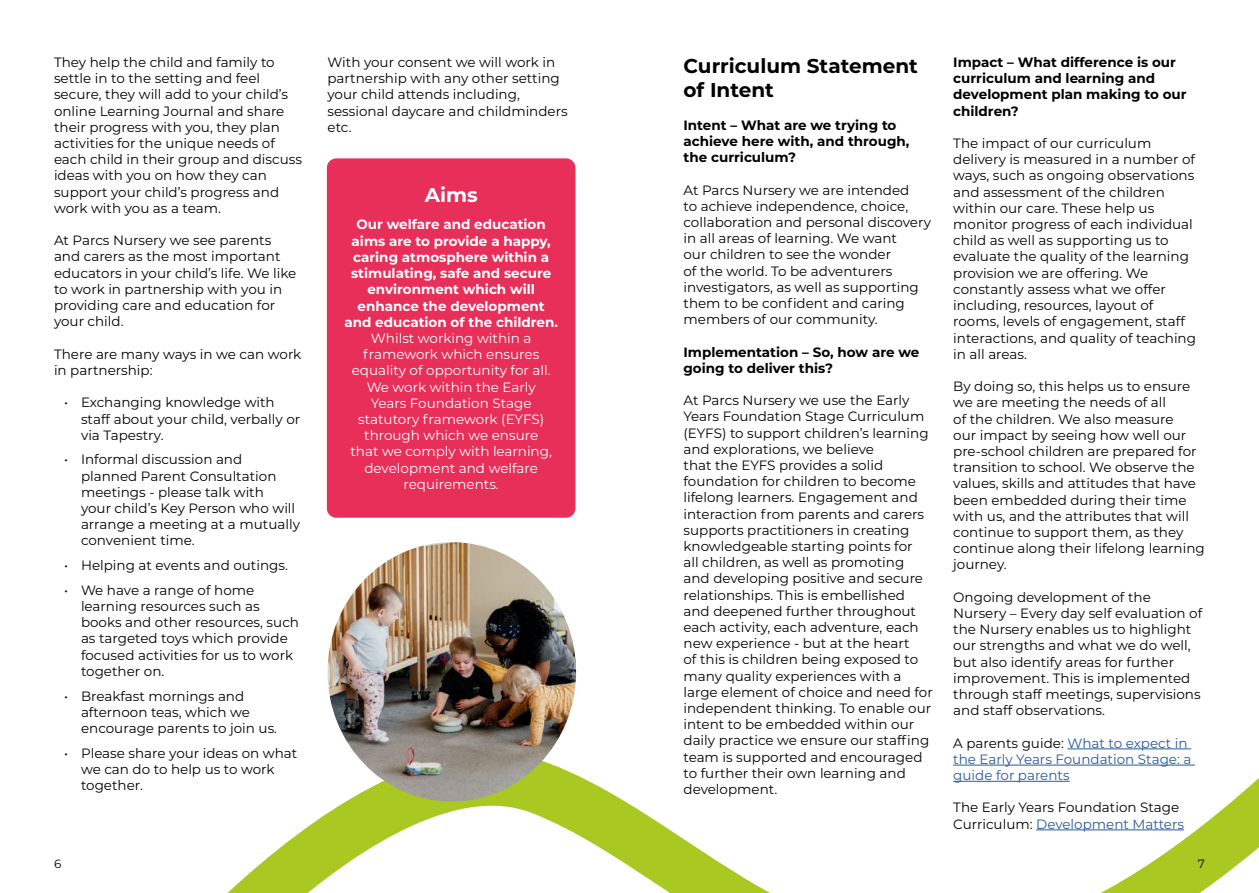
<style>
.page{position:relative;width:1259px;height:893px;background:#fff}
.page>*{position:absolute;margin:0;border:0;box-sizing:border-box;transform-origin:0 0}
.t1{font:700 19.95px/24px "Montserrat";color:#000}
.t2{font:700 19.95px "Montserrat";color:#fff}
.t3{font:13.5px/16.2px "Montserrat";color:#000}
.t4{font:13.5px/16.2px "Montserrat";color:#fff;text-align:center}
.t5{font:700 13.5px/16.2px "Montserrat";color:#000}
.t6{font:700 13.5px/16.2px "Montserrat";color:#fff;text-align:center}
.t7{font:13.5px/16.2px "Montserrat";color:#275b9b}
.t8{font:12px "Montserrat";color:#000}
.s1{color:#000}
.s2{color:#275b9b}
</style>
<div class="page">
<svg style="left:227px;top:748px;width:1032px;height:145px"></svg>
<hr style="left:1067px;top:748px;width:124px;height:1px;background:#275b9b">
<hr style="left:953px;top:765px;width:242px;height:1px;background:#275b9b">
<hr style="left:953px;top:781px;width:116px;height:1px;background:#275b9b">
<hr style="left:1036px;top:829px;width:148px;height:1px;background:#275b9b">
<div style="left:327px;top:158px;width:248px;height:360px;background:#e72f59;border-radius:9px"></div>
<img style="left:327px;top:542px;width:249px;height:259px">
<p class="t3" style="left:54px;top:54px;width:249px">They help the child and family to settle in to the setting and feel secure, they will add to your child’s online Learning Journal and share their progress with you, they plan activities for the unique needs of each child in their group and discuss ideas with you on how they can support your child’s progress and work with you as a team.</p>
<p class="t3" style="left:54px;top:232px;width:244px">At Parcs Nursery we see parents and carers as the most important educators in your child’s life. We like to work in partnership with you in providing care and education for your child.</p>
<p class="t3" style="left:54px;top:345px;width:249px">There are many ways in we can work in partnership:</p>
<p class="t3" style="left:81px;top:394px;width:221px;text-indent:-17px">• Exchanging knowledge with staff about your child, verbally or via Tapestry.</p>
<p class="t3" style="left:81px;top:451px;width:220px;text-indent:-17px">• Informal discussion and planned Parent Consultation meetings - please talk with<br>your child’s Key Person who will arrange a meeting at a mutually convenient time.</p>
<p class="t3" style="left:64px;top:557px;width:225px">• Helping at events and outings.</p>
<p class="t3" style="left:81px;top:581px;width:219px;text-indent:-17px">• We have a range of home learning resources such as books and other resources, such as targeted toys which provide focused activities for us to work together on.</p>
<p class="t3" style="left:81px;top:687px;width:198px;text-indent:-17px">• Breakfast mornings and afternoon teas, which we encourage parents to join us.</p>
<p class="t3" style="left:81px;top:744px;width:218px;text-indent:-17px">• Please share your ideas on what we can do to help us to work together.</p>
<p class="t3" style="left:327px;top:54px;width:242px">With your consent we will work in partnership with any other setting your child attends including, sessional daycare and childminders etc.</p>
<h1 class="t1" style="left:683px;top:53px;width:236px">Curriculum Statement of Intent</h1>
<p class="t5" style="left:683px;top:116px;width:227px">Intent – What are we trying to achieve here with, and through, the curriculum?</p>
<p class="t3" style="left:683px;top:181px;width:249px">At Parcs Nursery we are intended<br>to achieve independence, choice, collaboration and personal discovery in all areas of learning. We want<br>our children to see the wonder<br>of the world. To be adventurers investigators, as well as supporting them to be confident and caring members of our community.</p>
<p class="t5" style="left:683px;top:343px;width:237px">Implementation – So, how are we going to deliver this?</p>
<p class="t3" style="left:683px;top:392px;width:251px">At Parcs Nursery we use the Early Years Foundation Stage Curriculum (EYFS) to support children’s learning and explorations, we believe<br>that the EYFS provides a solid foundation for children to become lifelong learners. Engagement and interaction from parents and carers supports practitioners in creating knowledgeable starting points for<br>all children, as well as promoting and developing positive and secure relationships. This is embellished and deepened further throughout each activity, each adventure, each new experience - but at the heart<br>of this is children being exposed to many quality experiences with a large element of choice and need for independent thinking. To enable our intent to be embedded within our daily practice we ensure our staffing team is supported and encouraged to further their own learning and development.</p>
<h1 class="t2" style="left:425px;top:180px;width:54px">Aims</h1>
<p class="t6" style="left:344px;top:216px;width:215px">Our welfare and education aims are to provide a happy, caring atmosphere within a stimulating, safe and secure environment which will enhance the development and education of the children.</p>
<p class="t4" style="left:350px;top:330px;width:203px">Whilst working within a framework which ensures equality of opportunity for all.<br>We work within the Early<br>Years Foundation Stage statutory framework (EYFS) through which we ensure that we comply with learning, development and welfare requirements.</p>
<p class="t5" style="left:953px;top:54px;width:235px">Impact – What difference is our curriculum and learning and development plan making to our children?</p>
<p class="t3" style="left:953px;top:135px;width:244px">The impact of our curriculum delivery is measured in a number of ways, such as ongoing observations and assessment of the children within our care. These help us monitor progress of each individual child as well as supporting us to evaluate the quality of the learning provision we are offering. We constantly assess what we offer including, resources, layout of rooms, levels of engagement, staff interactions, and quality of teaching in all areas.</p>
<p class="t3" style="left:953px;top:378px;width:253px">By doing so, this helps us to ensure we are meeting the needs of all<br>of the children. We also measure<br>our impact by seeing how well our pre-school children are prepared for transition to school. We observe the values, skills and attitudes that have been embedded during their time with us, and the attributes that will continue to support them, as they continue along their lifelong learning journey.</p>
<p class="t3" style="left:953px;top:588px;width:250px">Ongoing development of the Nursery – Every day self evaluation of the Nursery enables us to highlight our strengths and what we do well, but also identify areas for further improvement. This is implemented through staff meetings, supervisions and staff observations.</p>
<p class="t7" style="left:953px;top:734px;width:240px"><span class="s1">A parents guide:</span> What to expect in the Early Years Foundation Stage: a guide for parents</p>
<p class="t3" style="left:953px;top:799px;width:232px">The Early Years Foundation Stage<br>Curriculum: <span class="s2">Development Matters</span></p>
<p class="t8" style="left:54px;top:856px;width:9px">6</p>
<p class="t8" style="left:1198px;top:856px;width:9px">7</p>
</div>
